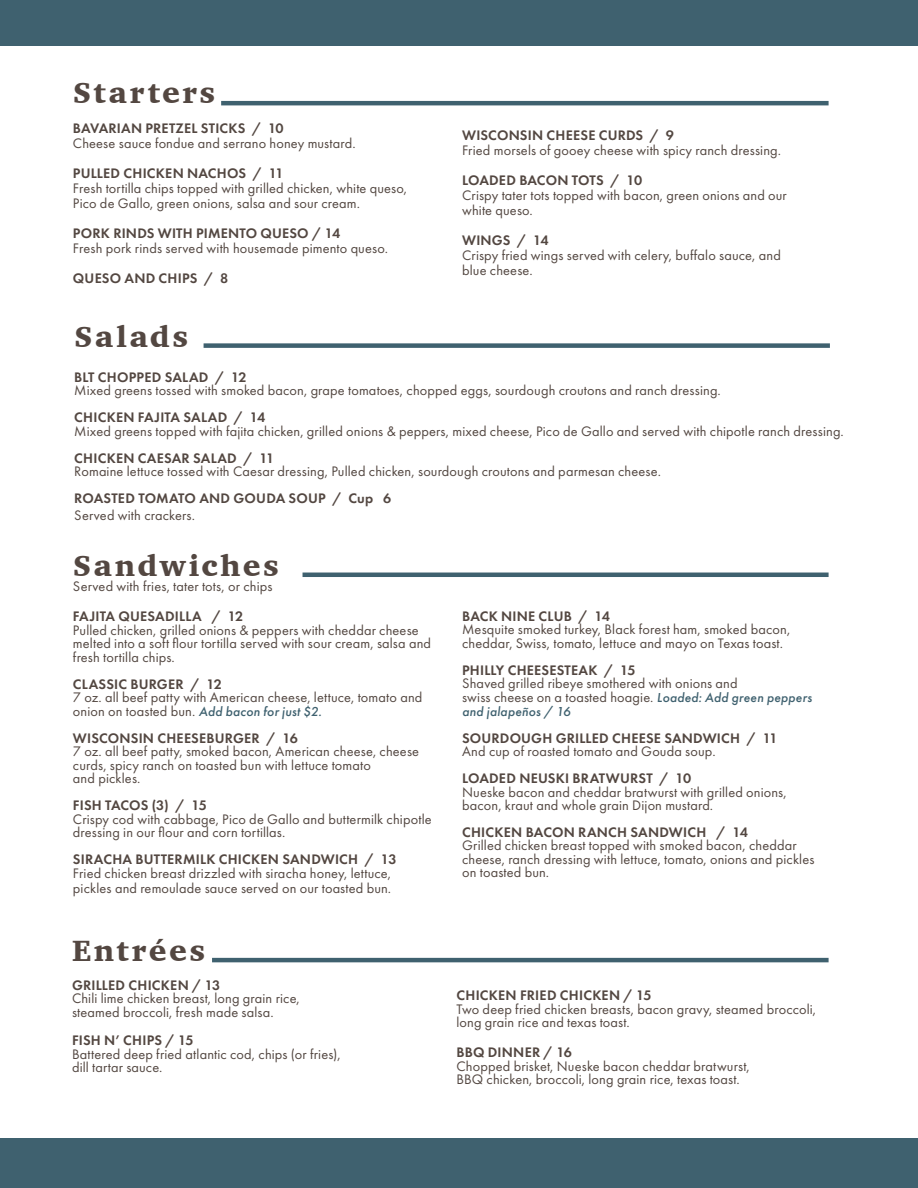
<style>
.page{position:relative;width:918px;height:1188px;background:#fff}
.page>*{position:absolute;margin:0;border:0;box-sizing:border-box;transform-origin:0 0}
.t1{font:700 30.15px "Bits Charter";letter-spacing:.075em;color:#534741}
.t2{font:14.25px/13.5px "Futura PT";letter-spacing:.01em;color:#534741}
.t3{font:600 14.25px "Futura PT";letter-spacing:.015em;color:#534741}
.t4{font:italic 500 13.5px "Futura PT";letter-spacing:.01em;color:#3f616f}
.s1{font-weight:500;font-style:italic;font-size:13.5px;color:#3f616f}
</style>
<div class="page">
<div style="left:0;top:1138px;width:918px;height:50px;background:#3f616f"></div>
<div style="left:0;top:0;width:918px;height:46px;background:#3f616f"></div>
<hr style="left:221px;top:101px;width:608px;height:4px;background:#3f616f">
<div style="left:204px;top:343px;width:626px;height:5px;background:#3f616f"></div>
<hr style="left:303px;top:573px;width:526px;height:4px;background:#3f616f">
<hr style="left:212px;top:958px;width:617px;height:4px;background:#3f616f">
<h1 class="t1" style="left:73px;top:74px;width:144px">Starters</h1>
<p class="t3" style="left:73px;top:119px;width:212px">BAVARIAN PRETZEL STICKS / 10</p>
<p class="t2" style="left:73px;top:136px;width:284px">Cheese sauce fondue and serrano honey mustard.</p>
<p class="t3" style="left:73px;top:164px;width:212px">PULLED CHICKEN NACHOS / 11</p>
<p class="t2" style="left:73px;top:181px;width:336px;line-height:15px">Fresh tortilla chips topped with grilled chicken, white queso,<br>Pico de Gallo, green onions, salsa and sour cream.</p>
<p class="t3" style="left:73px;top:224px;width:269px">PORK RINDS WITH PIMENTO QUESO / 14</p>
<p class="t2" style="left:73px;top:241px;width:317px">Fresh pork rinds served with housemade pimento queso.</p>
<p class="t3" style="left:73px;top:269px;width:157px">QUESO AND CHIPS / 8</p>
<p class="t3" style="left:462px;top:126px;width:213px">WISCONSIN CHEESE CURDS / 9</p>
<p class="t2" style="left:462px;top:143px;width:321px">Fried morsels of gooey cheese with spicy ranch dressing.</p>
<p class="t3" style="left:462px;top:171px;width:182px">LOADED BACON TOTS / 10</p>
<p class="t2" style="left:462px;top:187px;width:326px;line-height:15px">Crispy tater tots topped with bacon, green onions and our white queso.</p>
<p class="t3" style="left:462px;top:231px;width:88px">WINGS / 14</p>
<p class="t2" style="left:462px;top:247px;width:320px;line-height:15px">Crispy fried wings served with celery, buffalo sauce, and blue cheese.</p>
<h1 class="t1" style="left:74px;top:318px;width:116px">Salads</h1>
<p class="t3" style="left:74px;top:368px;width:174px">BLT CHOPPED SALAD / 12</p>
<p class="t2" style="left:74px;top:384px;width:648px">Mixed greens tossed with smoked bacon, grape tomatoes, chopped eggs, sourdough croutons and ranch dressing.</p>
<p class="t3" style="left:74px;top:409px;width:193px">CHICKEN FAJITA SALAD / 14</p>
<p class="t2" style="left:74px;top:424px;width:771px">Mixed greens topped with fajita chicken, grilled onions &amp; peppers, mixed cheese, Pico de Gallo and served with chipotle ranch dressing.</p>
<p class="t3" style="left:74px;top:449px;width:202px">CHICKEN CAESAR SALAD / 11</p>
<p class="t2" style="left:74px;top:465px;width:588px">Romaine lettuce tossed with Caesar dressing, Pulled chicken, sourdough croutons and parmesan cheese.</p>
<p class="t3" style="left:74px;top:490px;width:319px">ROASTED TOMATO AND GOUDA SOUP / Cup 6</p>
<p class="t2" style="left:74px;top:509px;width:122px">Served with crackers.</p>
<h1 class="t1" style="left:73px;top:547px;width:208px">Sandwiches</h1>
<p class="t2" style="left:73px;top:580px;width:201px">Served with fries, tater tots, or chips</p>
<p class="t3" style="left:73px;top:607px;width:172px">FAJITA QUESADILLA / 12</p>
<p class="t2" style="left:73px;top:623px;width:360px">Pulled chicken, grilled onions &amp; peppers with cheddar cheese melted into a soft flour tortilla served with sour cream, salsa and fresh tortilla chips.</p>
<p class="t3" style="left:73px;top:675px;width:150px">CLASSIC BURGER / 12</p>
<p class="t2" style="left:73px;top:691px;width:351px">7 oz. all beef patty with American cheese, lettuce, tomato and onion on toasted bun. <span class="s1">Add bacon for just $2.</span></p>
<p class="t3" style="left:73px;top:729px;width:227px">WISCONSIN CHEESEBURGER / 16</p>
<p class="t2" style="left:73px;top:745px;width:348px">7 oz. all beef patty, smoked bacon, American cheese, cheese curds, spicy ranch on toasted bun with lettuce tomato<br>and pickles.</p>
<p class="t3" style="left:73px;top:796px;width:135px">FISH TACOS (3) / 15</p>
<p class="t2" style="left:73px;top:812px;width:360px">Crispy cod with cabbage, Pico de Gallo and buttermilk chipotle dressing in our flour and corn tortillas.</p>
<p class="t3" style="left:73px;top:850px;width:325px">SIRACHA BUTTERMILK CHICKEN SANDWICH / 13</p>
<p class="t2" style="left:73px;top:865px;width:320px;line-height:15px">Fried chicken breast drizzled with siracha honey, lettuce, pickles and remoulade sauce served on our toasted bun.</p>
<h1 class="t1" style="left:72px;top:932px;width:135px">Entrées</h1>
<p class="t3" style="left:72px;top:976px;width:150px">GRILLED CHICKEN / 13</p>
<p class="t2" style="left:72px;top:992px;width:229px">Chili lime chicken breast, long grain rice, steamed broccoli, fresh made salsa.</p>
<p class="t3" style="left:72px;top:1032px;width:123px">FISH N’ CHIPS / 15</p>
<p class="t2" style="left:72px;top:1047px;width:270px">Battered deep fried atlantic cod, chips (or fries), dill tartar sauce.</p>
<p class="t3" style="left:462px;top:607px;width:149px">BACK NINE CLUB / 14</p>
<p class="t2" style="left:462px;top:623px;width:330px">Mesquite smoked turkey, Black forest ham, smoked bacon, cheddar, Swiss, tomato, lettuce and mayo on Texas toast.</p>
<p class="t3" style="left:462px;top:661px;width:175px">PHILLY CHEESESTEAK / 15</p>
<p class="t2" style="left:462px;top:677px;width:351px">Shaved grilled ribeye smothered with onions and<br>swiss cheese on a toasted hoagie. <span class="s1">Loaded: Add green peppers</span></p>
<p class="t4" style="left:462px;top:703px;width:110px">and jalapeños / 16</p>
<p class="t3" style="left:462px;top:729px;width:317px">SOURDOUGH GRILLED CHEESE SANDWICH / 11</p>
<p class="t2" style="left:462px;top:744px;width:255px">And cup of roasted tomato and Gouda soup.</p>
<p class="t3" style="left:462px;top:769px;width:231px">LOADED NEUSKI BRATWURST / 10</p>
<p class="t2" style="left:462px;top:785px;width:326px">Nueske bacon and cheddar bratwurst with grilled onions, bacon, kraut and whole grain Dijon mustard.</p>
<p class="t3" style="left:462px;top:823px;width:287px">CHICKEN BACON RANCH SANDWICH / 14</p>
<p class="t2" style="left:462px;top:839px;width:354px">Grilled chicken breast topped with smoked bacon, cheddar cheese, ranch dressing with lettuce, tomato, onions and pickles on toasted bun.</p>
<p class="t3" style="left:457px;top:987px;width:197px">CHICKEN FRIED CHICKEN / 15</p>
<p class="t2" style="left:457px;top:1002px;width:361px">Two deep fried chicken breasts, bacon gravy, steamed broccoli, long grain rice and texas toast.</p>
<p class="t3" style="left:457px;top:1044px;width:117px">BBQ DINNER / 16</p>
<p class="t2" style="left:457px;top:1059px;width:295px">Chopped brisket, Nueske bacon cheddar bratwurst,<br>BBQ chicken, broccoli, long grain rice, texas toast.</p>
</div>
